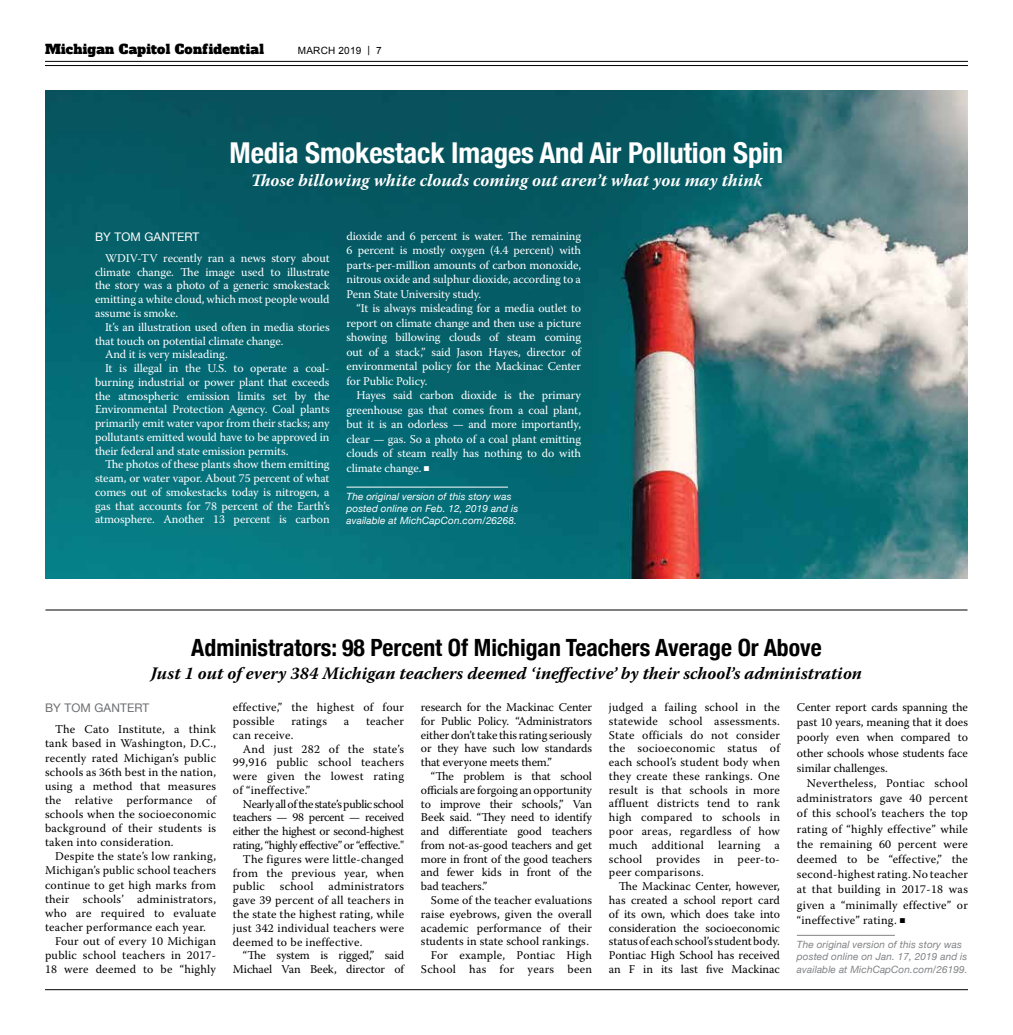
<style>
.page{position:relative;width:1013px;height:1035px;background:#fff}
.page>*{position:absolute;margin:0;border:0;box-sizing:border-box;transform-origin:0 0}
.t1{font:700 condensed 28.75px "Helvetica Neue";letter-spacing:-.005em;color:#fff}
.t2{font:700 condensed 23.75px "Helvetica Neue";color:#000}
.t3{font:italic 700 17.5px "Warnock Pro";color:#000}
.t4{font:italic 700 17.5px "Warnock Pro";color:#fff}
.t5{font:13.12px "Alfa Slab One";letter-spacing:.02em;color:#000}
.t6{font:11.88px/13.8px "Warnock Pro";letter-spacing:.015em;color:#000;text-align:justify}
.t7{font:11.88px/14.5px "Warnock Pro";letter-spacing:-.01em;color:#fff;text-align:justify}
.t8{font:11.88px "Warnock Pro";letter-spacing:-.03em;color:#000}
.t9{font:11.88px/13.8px "Warnock Pro";letter-spacing:-.01em;color:#000;text-align:right}
.t10{font:11.88px "Helvetica Neue";letter-spacing:.01em;color:#fff}
.t11{font:11.88px "Helvetica Neue";letter-spacing:.01em;color:#6d6e71}
.t12{font:italic 10px/12px "Helvetica Neue";letter-spacing:.01em;color:#fff}
.t13{font:italic 10px/12.8px "Helvetica Neue";letter-spacing:.01em;color:#808285}
.t14{font:10px "Arial";letter-spacing:.02em;color:#000}
</style>
<div class="page">
<hr style="left:45px;top:61px;width:923px;height:1px;background:#000">
<hr style="left:45px;top:65px;width:923px;height:1px;background:#000">
<hr style="left:45px;top:989px;width:923px;height:1px;background:#000">
<img style="left:45px;top:90px;width:923px;height:489px">
<hr style="left:346px;top:487px;width:162px;height:1px;background:#fff">
<hr style="left:45px;top:610px;width:922px;height:1px;background:#000">
<hr style="left:797px;top:935px;width:97px;height:1px;background:#808285">
<svg style="left:424px;top:466px;width:5px;height:5px"></svg>
<p class="t5" style="left:45px;top:41px;width:220px">Michigan Capitol Confidential</p>
<p class="t14" style="left:298px;top:44px;width:85px">MARCH 2019 | 7</p>
<h1 class="t1" style="left:230px;top:128px;width:555px">Media Smokestack Images And Air Pollution Spin</h1>
<h3 class="t4" style="left:251px;top:170px;width:513px">Those billowing white clouds coming out aren’t what you may think</h3>
<p class="t10" style="left:95px;top:229px;width:106px">BY TOM GANTERT</p>
<p class="t7" style="left:95px;top:251px;width:236px;line-height:13.8px;text-indent:10px">WDIV-TV recently ran a news story about climate change. The image used to illustrate the story was a photo of a generic smokestack emitting a white cloud, which most people would assume is smoke.</p>
<p class="t7" style="left:105px;top:319px;width:226px">It’s an illustration used often in media stories</p>
<p class="t7" style="left:95px;top:333px;width:190px">that touch on potential climate change.</p>
<p class="t7" style="left:105px;top:347px;width:124px">And it is very misleading.</p>
<p class="t7" style="left:105px;top:361px;width:226px">It is illegal in the U.S. to operate a coal-</p>
<p class="t7" style="left:95px;top:374px;width:236px">burning industrial or power plant that exceeds</p>
<p class="t7" style="left:95px;top:388px;width:236px">the atmospheric emission limits set by the</p>
<p class="t7" style="left:95px;top:402px;width:236px">Environmental Protection Agency. Coal plants</p>
<p class="t7" style="left:95px;top:416px;width:236px">primarily emit water vapor from their stacks; any</p>
<p class="t7" style="left:95px;top:430px;width:236px">pollutants emitted would have to be approved in</p>
<p class="t7" style="left:95px;top:443px;width:195px">their federal and state emission permits.</p>
<p class="t7" style="left:105px;top:457px;width:226px">The photos of these plants show them emitting</p>
<p class="t7" style="left:95px;top:471px;width:236px">steam, or water vapor. About 75 percent of what</p>
<p class="t7" style="left:95px;top:485px;width:236px">comes out of smokestacks today is nitrogen, a</p>
<p class="t7" style="left:95px;top:498px;width:236px">gas that accounts for 78 percent of the Earth’s</p>
<p class="t7" style="left:95px;top:512px;width:236px">atmosphere. Another 13 percent is carbon</p>
<p class="t7" style="left:346px;top:229px;width:236px">dioxide and 6 percent is water. The remaining 6 percent is mostly oxygen (4.4 percent) with parts-per-million amounts of carbon monoxide, nitrous oxide and sulphur dioxide, according to a Penn State University study.</p>
<p class="t7" style="left:346px;top:301px;width:236px;text-indent:10px">“It is always misleading for a media outlet to report on climate change and then use a picture showing billowing clouds of steam coming out of a stack,” said Jason Hayes, director of environmental policy for the Mackinac Center for Public Policy.</p>
<p class="t7" style="left:346px;top:388px;width:236px;text-indent:10px">Hayes said carbon dioxide is the primary greenhouse gas that comes from a coal plant, but it is an odorless — and more importantly, clear — gas. So a photo of a coal plant emitting clouds of steam really has nothing to do with climate change.</p>
<p class="t12" style="left:346px;top:491px;width:173px">The original version of this story was posted online on Feb. 12, 2019 and is available at MichCapCon.com/26268.</p>
<h2 class="t2" style="left:191px;top:627px;width:632px">Administrators: 98 Percent Of Michigan Teachers Average Or Above</h2>
<h3 class="t3" style="left:151px;top:663px;width:712px">Just 1 out of every 384 Michigan teachers deemed ‘ineffective’ by their school’s administration</h3>
<p class="t11" style="left:45px;top:700px;width:106px">BY TOM GANTERT</p>
<p class="t6" style="left:45px;top:722px;width:173px;line-height:14.1px;text-indent:10px">The Cato Institute, a think tank based in Washington, D.C., recently rated Michigan’s public schools as 36th best in the nation, using a method that measures the relative performance of schools when the socioeconomic background of their students is taken into consideration.</p>
<p class="t6" style="left:55px;top:849px;width:162px">Despite the state’s low ranking,</p>
<p class="t6" style="left:45px;top:863px;width:173px">Michigan’s public school teachers</p>
<p class="t6" style="left:45px;top:878px;width:172px">continue to get high marks from</p>
<p class="t6" style="left:45px;top:892px;width:173px">their schools’ administrators,</p>
<p class="t6" style="left:45px;top:906px;width:172px">who are required to evaluate</p>
<p class="t6" style="left:45px;top:920px;width:162px">teacher performance each year.</p>
<p class="t6" style="left:55px;top:934px;width:163px">Four out of every 10 Michigan</p>
<p class="t6" style="left:45px;top:948px;width:173px">public school teachers in 2017-</p>
<p class="t6" style="left:45px;top:962px;width:173px">18 were deemed to be “highly</p>
<p class="t6" style="left:233px;top:700px;width:173px">effective,” the highest of four possible</p>
<p class="t6" style="left:291px;top:714px;width:37px">ratings</p>
<p class="t6" style="left:344px;top:714px;width:7px">a</p>
<p class="t6" style="left:366px;top:714px;width:39px">teacher</p>
<p class="t6" style="left:233px;top:728px;width:62px">can receive.</p>
<p class="t6" style="left:243px;top:742px;width:163px">And just 282 of the state’s</p>
<p class="t6" style="left:233px;top:755px;width:173px">99,916 public school teachers</p>
<p class="t6" style="left:233px;top:769px;width:173px">were given the lowest rating</p>
<p class="t6" style="left:233px;top:783px;width:79px">of “ineffective.”</p>
<p class="t8" style="left:243px;top:797px;width:162px">Nearly all of the state’s public school</p>
<p class="t8" style="left:233px;top:810px;width:173px">teachers — 98 percent — received</p>
<p class="t8" style="left:233px;top:824px;width:172px">either the highest or second-highest</p>
<p class="t8" style="left:233px;top:838px;width:173px">rating, “highly effective” or “effective."</p>
<p class="t6" style="left:243px;top:852px;width:162px">The figures were little-changed</p>
<p class="t6" style="left:233px;top:866px;width:173px">from the previous year, when</p>
<p class="t6" style="left:233px;top:879px;width:33px">public</p>
<p class="t6" style="left:280px;top:879px;width:35px">school</p>
<p class="t6" style="left:233px;top:879px;width:173px;text-indent:95px">administrators gave 39 percent of all teachers in the state the highest rating, while just 342 individual teachers were deemed to be ineffective.</p>
<p class="t9" style="left:233px;top:948px;width:173px">“The system is rigged,” said<br>Michael Van Beek, director of</p>
<p class="t6" style="left:421px;top:700px;width:173px">research for the Mackinac Center for Public Policy. “Administrators either don’t take this rating seriously or they have such low standards that everyone meets them.”</p>
<p class="t6" style="left:421px;top:769px;width:173px;text-indent:10px">“The problem is that school officials are forgoing an opportunity to improve their schools,” Van Beek said. “They need to identify and differentiate good teachers from not-as-good teachers and get more in front of the good teachers and fewer kids in front of the bad teachers.”</p>
<p class="t6" style="left:421px;top:893px;width:173px;text-align:right">Some of the teacher evaluations raise eyebrows, given the overall academic performance of their students in state school rankings.<br>For example, Pontiac High<br>School has for years been</p>
<p class="t6" style="left:609px;top:700px;width:173px">judged a failing school in the statewide school assessments.<br>State officials do not consider the socioeconomic status of each school’s student body when they create these rankings. One result is that schools in more affluent districts tend to rank high compared to schools in poor areas, regardless of how much additional learning a school provides in peer-to&shy;peer comparisons.</p>
<p class="t6" style="left:609px;top:879px;width:173px;text-indent:10px">The Mackinac Center, however, has created a school report card of its own, which does take into consideration the socioeconomic status of each school’s student body.<br>Pontiac High School has received an F in its last five Mackinac</p>
<p class="t6" style="left:797px;top:699px;width:173px;line-height:15.2px">Center report cards spanning the past 10 years, meaning that it does poorly even when compared to other schools whose students face similar challenges.</p>
<p class="t6" style="left:797px;top:775px;width:173px;line-height:15.2px;text-indent:10px">Nevertheless, Pontiac school administrators gave 40 percent of this school’s teachers the top rating of “highly effective” while the remaining 60 percent were deemed to be “effective,” the second-highest rating. No teacher at that building in 2017-18 was given a “minimally effective” or “ineffective” rating.</p>
<p class="t13" style="left:797px;top:938px;width:172px">The original version of this story was posted online on Jan. 17, 2019 and is available at MichCapCon.com/26199.</p>
</div>
